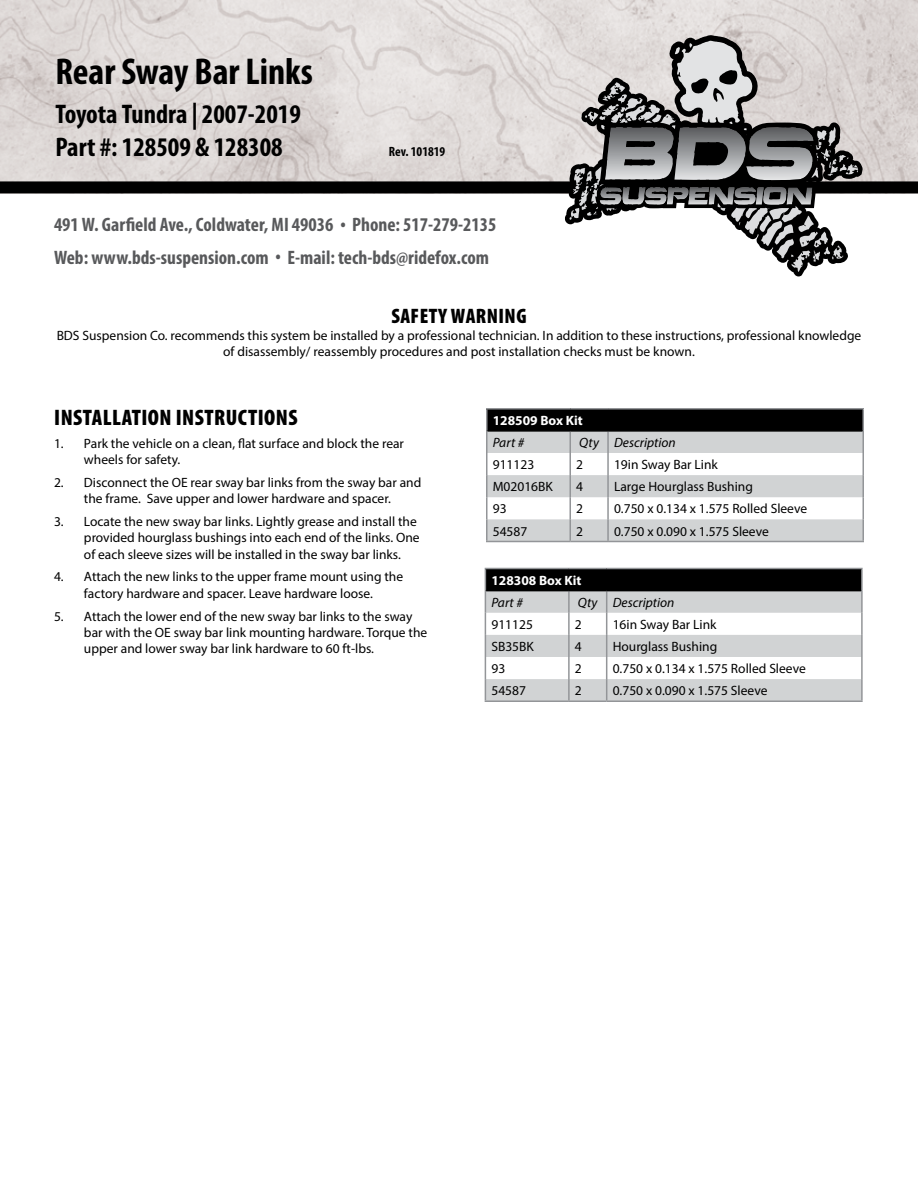
<style>
.page{position:relative;width:918px;height:1188px;background:#fff}
.page>*{position:absolute;margin:0;border:0;box-sizing:border-box;transform-origin:0 0}
.t1{font:700 condensed 37.5px "Myriad Pro";color:#000}
.t2{font:700 condensed 27px/32.4px "Myriad Pro";color:#000}
.t3{font:900 condensed 22.5px "Myriad Pro";letter-spacing:.02em;color:#000}
.t4{font:900 condensed 21px "Myriad Pro";letter-spacing:.02em;color:#000}
.t5{font:700 condensed 19.5px/32.4px "Myriad Pro";color:#58595b}
.t6{font:13.5px/16.2px "Myriad Pro";color:#000}
.t7{font:italic 13.5px "Myriad Pro";color:#000}
.t8{font:700 13.5px "Myriad Pro";color:#fff}
.t9{font:700 condensed 13.5px "Myriad Pro";color:#000}
</style>
<div class="page">
<img style="left:0;top:0;width:918px;height:181px">
<div style="left:0;top:181px;width:918px;height:12px;background:#000"></div>
<svg style="left:565px;top:35px;width:298px;height:241px"></svg>
<svg style="left:570px;top:40px;width:289px;height:232px"></svg>
<div style="left:487px;top:409px;width:376px;height:22px;background:#000"></div>
<svg style="left:488px;top:432px;width:374px;height:109px"></svg>
<hr style="left:486px;top:408px;width:84px;height:2px;background:#939598">
<hr style="left:486px;top:410px;width:2px;height:21px;background:#939598">
<hr style="left:570px;top:408px;width:38px;height:2px;background:#939598">
<hr style="left:608px;top:408px;width:256px;height:2px;background:#939598">
<hr style="left:862px;top:410px;width:2px;height:21px;background:#939598">
<hr style="left:486px;top:431px;width:2px;height:22px;background:#939598">
<hr style="left:569px;top:432px;width:2px;height:21px;background:#939598">
<hr style="left:607px;top:432px;width:2px;height:21px;background:#939598">
<hr style="left:862px;top:431px;width:2px;height:22px;background:#939598">
<hr style="left:486px;top:453px;width:2px;height:22px;background:#939598">
<hr style="left:569px;top:453px;width:2px;height:22px;background:#939598">
<hr style="left:607px;top:453px;width:2px;height:22px;background:#939598">
<hr style="left:862px;top:453px;width:2px;height:22px;background:#939598">
<hr style="left:486px;top:475px;width:2px;height:22px;background:#939598">
<hr style="left:569px;top:475px;width:2px;height:22px;background:#939598">
<hr style="left:607px;top:475px;width:2px;height:22px;background:#939598">
<hr style="left:862px;top:475px;width:2px;height:22px;background:#939598">
<hr style="left:486px;top:497px;width:2px;height:22px;background:#939598">
<hr style="left:569px;top:497px;width:2px;height:22px;background:#939598">
<hr style="left:607px;top:497px;width:2px;height:22px;background:#939598">
<hr style="left:862px;top:497px;width:2px;height:22px;background:#939598">
<hr style="left:486px;top:519px;width:2px;height:22px;background:#939598">
<hr style="left:569px;top:519px;width:2px;height:22px;background:#939598">
<hr style="left:607px;top:519px;width:2px;height:22px;background:#939598">
<hr style="left:862px;top:519px;width:2px;height:22px;background:#939598">
<hr style="left:486px;top:541px;width:84px;height:1px;background:#939598">
<hr style="left:570px;top:541px;width:38px;height:1px;background:#939598">
<hr style="left:608px;top:541px;width:256px;height:1px;background:#939598">
<hr style="left:488px;top:430px;width:82px;height:2px;background:#000">
<hr style="left:570px;top:430px;width:38px;height:2px;background:#000">
<hr style="left:608px;top:430px;width:254px;height:2px;background:#000">
<hr style="left:485px;top:568px;width:84px;height:1px;background:#939598">
<hr style="left:569px;top:568px;width:38px;height:1px;background:#939598">
<hr style="left:607px;top:568px;width:256px;height:1px;background:#939598">
<hr style="left:861px;top:569px;width:2px;height:22px;background:#939598">
<hr style="left:861px;top:591px;width:2px;height:22px;background:#939598">
<hr style="left:861px;top:613px;width:2px;height:22px;background:#939598">
<hr style="left:861px;top:635px;width:2px;height:22px;background:#939598">
<hr style="left:861px;top:657px;width:2px;height:22px;background:#939598">
<svg style="left:485px;top:569px;width:377px;height:131px"></svg>
<hr style="left:861px;top:679px;width:2px;height:21px;background:#939598">
<hr style="left:485px;top:700px;width:84px;height:2px;background:#939598">
<hr style="left:569px;top:700px;width:38px;height:2px;background:#939598">
<hr style="left:607px;top:700px;width:256px;height:2px;background:#939598">
<hr style="left:486px;top:590px;width:83px;height:1px;background:#000">
<hr style="left:569px;top:590px;width:38px;height:1px;background:#000">
<hr style="left:607px;top:590px;width:254px;height:1px;background:#000">
<h1 class="t1" style="left:55px;top:48px;width:259px">Rear Sway Bar Links</h1>
<h2 class="t2" style="left:55px;top:98px;width:247px">Toyota Tundra | 2007-2019<br>Part #: 128509 &amp; 128308</h2>
<p class="t9" style="left:389px;top:143px;width:58px">Rev. 101819</p>
<h3 class="t5" style="left:54px;top:208px;width:444px">491 W. Garfield Ave., Coldwater, MI 49036 <sup>.</sup> Phone: 517-279-2135<br>Web: www.bds-suspension.com <sup>.</sup> E-mail: tech-bds@ridefox.com</h3>
<h3 class="t4" style="left:391px;top:305px;width:137px">SAFETY WARNING</h3>
<p class="t6" style="left:57px;top:327px;width:806px;text-align:center">BDS Suspension Co. recommends this system be installed by a professional technician. In addition to these instructions, professional knowledge of disassembly/ reassembly procedures and post installation checks must be known.</p>
<h3 class="t3" style="left:54px;top:405px;width:245px">INSTALLATION INSTRUCTIONS</h3>
<p class="t6" style="left:84px;top:435px;width:322px;text-indent:-30px">1. Park the vehicle on a clean, flat surface and block the rear wheels for safety.</p>
<p class="t6" style="left:54px;top:474px;width:369px;text-align:center">2. Disconnect the OE rear sway bar links from the sway bar and the frame. Save upper and lower hardware and spacer.</p>
<p class="t6" style="left:84px;top:513px;width:337px;text-indent:-30px">3. Locate the new sway bar links. Lightly grease and install the provided hourglass bushings into each end of the links. One of each sleeve sizes will be installed in the sway bar links.</p>
<p class="t6" style="left:54px;top:569px;width:351px;text-align:center">4. Attach the new links to the upper frame mount using the factory hardware and spacer. Leave hardware loose.</p>
<p class="t6" style="left:84px;top:608px;width:345px;text-indent:-30px">5. Attach the lower end of the new sway bar links to the sway bar with the OE sway bar link mounting hardware. Torque the upper and lower sway bar link hardware to 60 ft-lbs.</p>
<p class="t8" style="left:493px;top:412px;width:92px">128509 Box Kit</p>
<p class="t7" style="left:493px;top:434px;width:33px">Part #</p>
<p class="t7" style="left:579px;top:434px;width:98px">Qty Description</p>
<p class="t6" style="left:493px;top:456px;width:43px">911123</p>
<p class="t6" style="left:576px;top:456px;width:8px">2</p>
<p class="t6" style="left:614px;top:456px;width:105px">19in Sway Bar Link</p>
<p class="t6" style="left:493px;top:478px;width:62px">M02016BK</p>
<p class="t6" style="left:576px;top:478px;width:8px">4</p>
<p class="t6" style="left:614px;top:478px;width:140px">Large Hourglass Bushing</p>
<p class="t6" style="left:493px;top:501px;width:15px">93</p>
<p class="t6" style="left:576px;top:501px;width:8px">2</p>
<p class="t6" style="left:614px;top:501px;width:195px">0.750 x 0.134 x 1.575 Rolled Sleeve</p>
<p class="t6" style="left:493px;top:523px;width:36px">54587</p>
<p class="t6" style="left:576px;top:523px;width:8px">2</p>
<p class="t6" style="left:614px;top:523px;width:156px">0.750 x 0.090 x 1.575 Sleeve</p>
<p class="t8" style="left:491px;top:571px;width:92px">128308 Box Kit</p>
<p class="t7" style="left:491px;top:594px;width:33px">Part #</p>
<p class="t7" style="left:578px;top:594px;width:98px">Qty Description</p>
<p class="t6" style="left:491px;top:616px;width:43px">911125</p>
<p class="t6" style="left:575px;top:616px;width:8px">2</p>
<p class="t6" style="left:613px;top:616px;width:105px">16in Sway Bar Link</p>
<p class="t6" style="left:491px;top:638px;width:44px">SB35BK</p>
<p class="t6" style="left:575px;top:638px;width:8px">4</p>
<p class="t6" style="left:613px;top:638px;width:106px">Hourglass Bushing</p>
<p class="t6" style="left:491px;top:660px;width:15px">93</p>
<p class="t6" style="left:575px;top:660px;width:8px">2</p>
<p class="t6" style="left:613px;top:660px;width:195px">0.750 x 0.134 x 1.575 Rolled Sleeve</p>
<p class="t6" style="left:491px;top:682px;width:36px">54587</p>
<p class="t6" style="left:575px;top:682px;width:8px">2</p>
<p class="t6" style="left:613px;top:682px;width:156px">0.750 x 0.090 x 1.575 Sleeve</p>
</div>
